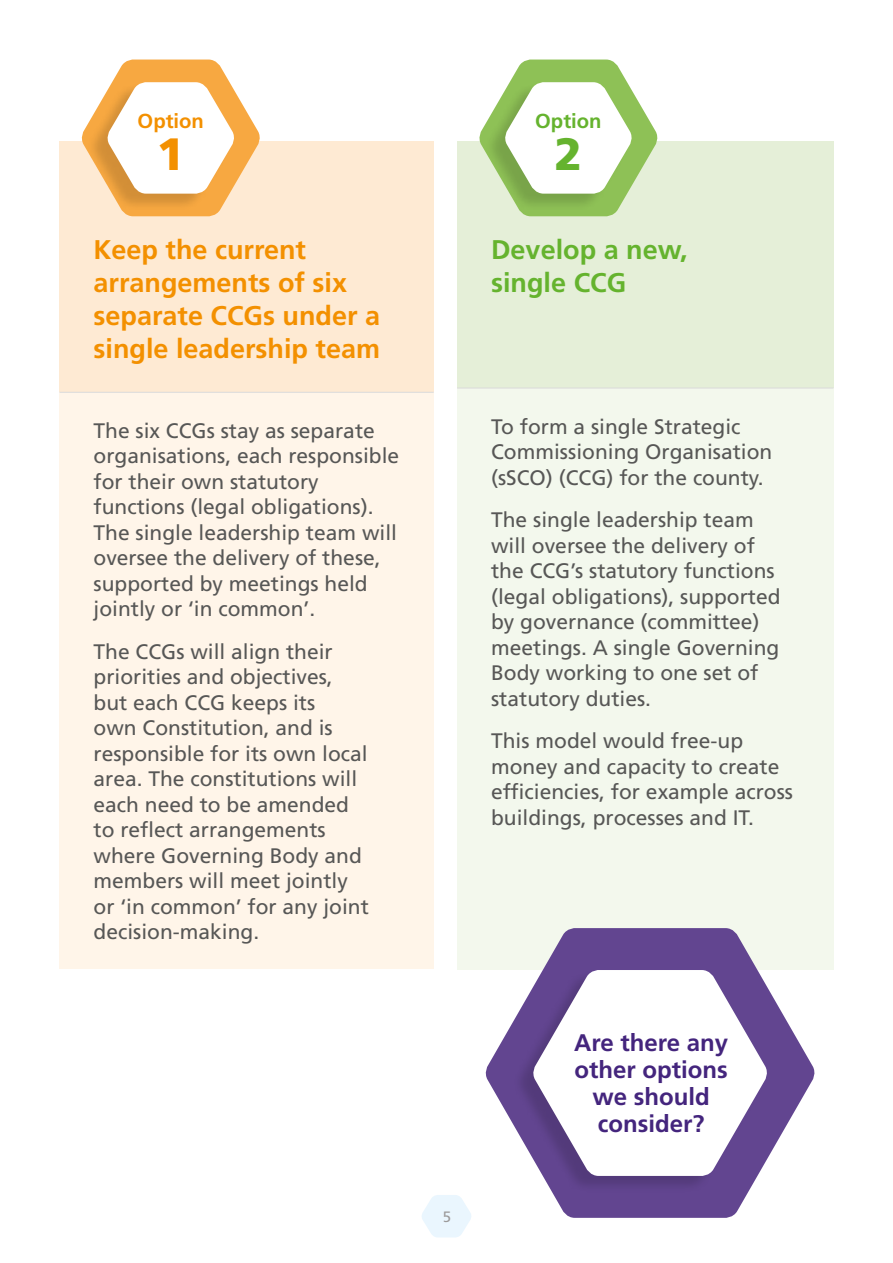
<style>
.page{position:relative;width:893px;height:1263px;background:#fff}
.page>*{position:absolute;margin:0;border:0;box-sizing:border-box;transform-origin:0 0}
.t1{font:900 45.3px "Frutiger LT Std";color:#f39000}
.t2{font:900 45.3px "Frutiger LT Std";color:#65b32e}
.t3{font:700 27px/33px "Frutiger LT Std";color:#f39000}
.t4{font:700 27px/33px "Frutiger LT Std";color:#65b32e}
.t5{font:700 24px/27px "Frutiger LT Std";color:#44257d;text-align:center}
.t6{font:21px/25.5px "Frutiger LT Std";color:#575756}
.t7{font:700 20.25px "Frutiger LT Std";color:#f39000}
.t8{font:700 20.25px "Frutiger LT Std";color:#65b32e}
.t9{font:15px "Frutiger LT";color:#9c9a9a}
</style>
<div class="page">
<svg style="left:422px;top:1195px;width:49px;height:42px"></svg>
<div style="left:60px;top:141px;width:374px;height:251px;background:#feead3"></div>
<div style="left:60px;top:392px;width:374px;height:577px;background:#fff5e9"></div>
<hr style="left:60px;top:392px;width:374px;height:1px;background:#dadada">
<svg style="left:81px;top:60px;width:179px;height:156px"></svg>
<div style="left:457px;top:141px;width:376px;height:247px;background:#e5efd8"></div>
<div style="left:457px;top:388px;width:376px;height:581px;background:#f3f8ed"></div>
<hr style="left:457px;top:388px;width:376px;height:1px;background:#dadada">
<svg style="left:479px;top:60px;width:179px;height:156px"></svg>
<svg style="left:484px;top:928px;width:333px;height:290px"></svg>
<div style="left:514px;top:970px;width:249px;height:223px;background:#000;opacity:.15"></div>
<svg style="left:531px;top:970px;width:238px;height:206px"></svg>
<p class="t7" style="left:138px;top:109px;width:68px">Option</p>
<h1 class="t1" style="left:157px;top:127px;width:29px">1</h1>
<p class="t3" style="left:94px;top:234px;width:288px">Keep the current arrangements of six separate CCGs under a single leadership team</p>
<p class="t6" style="left:94px;top:418px;width:307px">The six CCGs stay as separate organisations, each responsible for their own statutory functions (legal obligations).<br>The single leadership team will oversee the delivery of these, supported by meetings held jointly or ‘in common’.</p>
<p class="t6" style="left:94px;top:639px;width:277px">The CCGs will align their priorities and objectives, but each CCG keeps its<br>own Constitution, and is responsible for its own local area. The constitutions will each need to be amended to reflect arrangements where Governing Body and members will meet jointly or ‘in common’ for any joint decision-making.</p>
<p class="t8" style="left:535px;top:109px;width:68px">Option</p>
<h1 class="t2" style="left:554px;top:127px;width:29px">2</h1>
<p class="t4" style="left:491px;top:234px;width:198px">Develop a new, single CCG</p>
<p class="t6" style="left:491px;top:414px;width:283px">To form a single Strategic<br>Commissioning Organisation (sSCO) (CCG) for the county.</p>
<p class="t6" style="left:491px;top:507px;width:291px">The single leadership team will oversee the delivery of the CCG’s statutory functions (legal obligations), supported by governance (committee) meetings. A single Governing<br>Body working to one set of statutory duties.</p>
<p class="t6" style="left:491px;top:728px;width:303px">This model would free-up money and capacity to create efficiencies, for example across buildings, processes and IT.</p>
<p class="t9" style="left:443px;top:1208px;width:10px">5</p>
<p class="t5" style="left:574px;top:1029px;width:155px">Are there any other options we should consider?</p>
</div>
